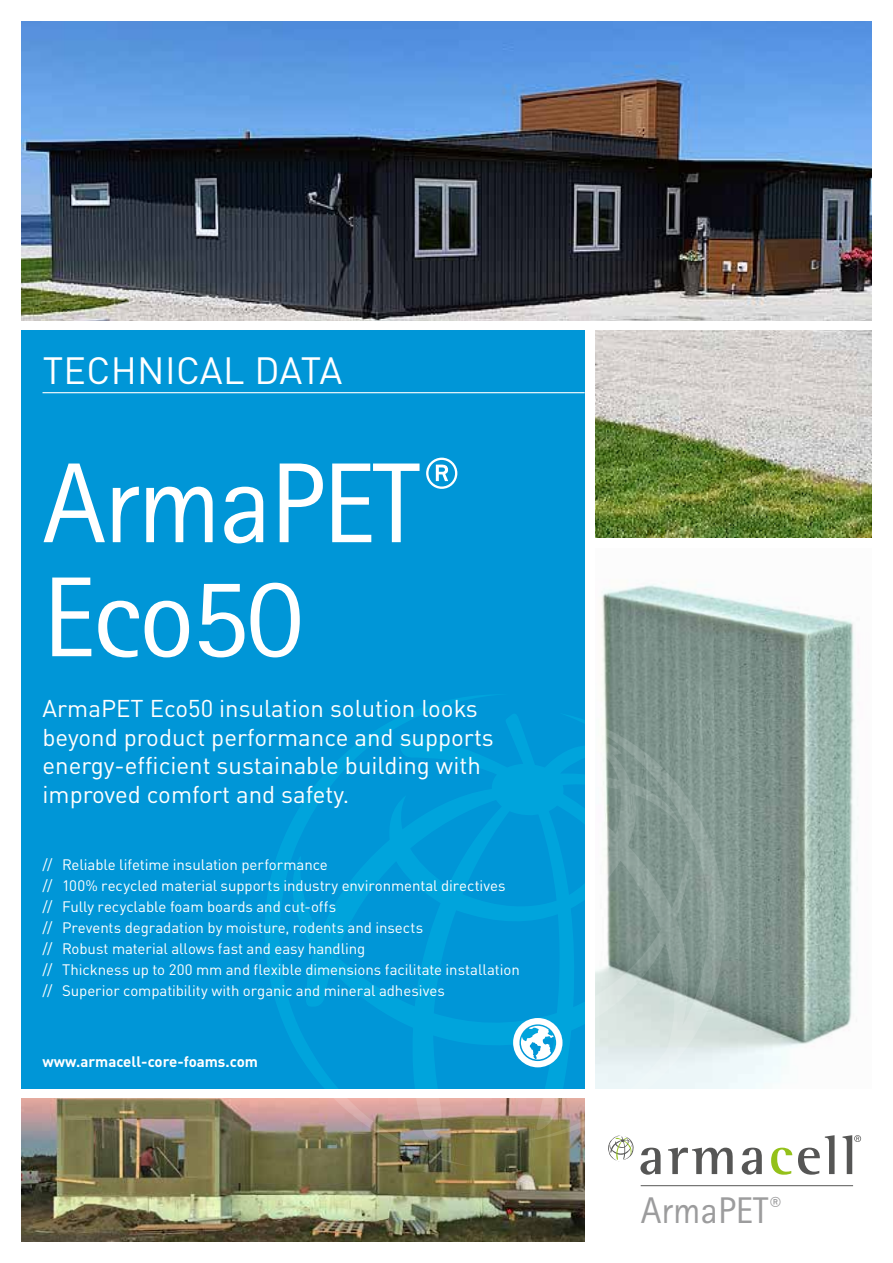
<style>
.page{position:relative;width:893px;height:1263px;background:#fff}
.page>*{position:absolute;margin:0;border:0;box-sizing:border-box;transform-origin:0 0}
.t1{font:114px/114px "Rotis Sans Serif Std";letter-spacing:-.02em;color:#fff}
.t2{font:37.5px "DIN Pro";letter-spacing:.01em;color:#fff}
.t3{font:37.2px "Rotis Sans Serif Std";color:#9c9c9d}
.t4{font:24px/28.5px "DIN Pro";color:#fff}
.t5{font:15px/21px "DIN Pro";letter-spacing:-.005em;color:#fff}
.t6{font:700 15px "DIN Pro";color:#fff}
</style>
<div class="page">
<div style="left:21px;top:331px;width:564px;height:758px;background:#0096d7"></div>
<img style="left:21px;top:21px;width:851px;height:299px">
<img style="left:21px;top:1098px;width:564px;height:144px">
<img style="left:595px;top:331px;width:277px;height:207px">
<img style="left:601px;top:584px;width:258px;height:505px">
<svg style="left:640px;top:1148px;width:21px;height:27px"></svg>
<svg style="left:668px;top:1148px;width:65px;height:26px"></svg>
<svg style="left:742px;top:1148px;width:20px;height:27px"></svg>
<svg style="left:771px;top:1148px;width:21px;height:27px"></svg>
<svg style="left:798px;top:1135px;width:37px;height:40px"></svg>
<svg style="left:842px;top:1135px;width:19px;height:39px"></svg>
<svg style="left:608px;top:1140px;width:26px;height:21px"></svg>
<hr style="left:641px;top:1185px;width:212px;height:1px;background:#565655">
<svg style="left:263px;top:695px;width:247px;height:471px"></svg>
<svg style="left:282px;top:711px;width:444px;height:429px"></svg>
<hr style="left:43px;top:392px;width:542px;height:1px;background:#fff">
<h2 class="t2" style="left:43px;top:341px;width:301px">TECHNICAL DATA</h2>
<h1 class="t1" style="left:43px;top:446px;width:417px">ArmaPET<sup>®<br></sup>Eco50</h1>
<h3 class="t4" style="left:43px;top:692px;width:453px">ArmaPET Eco50 insulation solution looks beyond product performance and supports energy-efficient sustainable building with improved comfort and safety.</h3>
<p class="t5" style="left:43px;top:853px;width:479px">// Reliable lifetime insulation performance<br>// 100% recycled material supports industry environmental directives<br>// Fully recyclable foam boards and cut-offs<br>// Prevents degradation by moisture, rodents and insects<br>// Robust material allows fast and easy handling<br>// Thickness up to 200 mm and flexible dimensions facilitate installation // Superior compatibility with organic and mineral adhesives</p>
<p class="t6" style="left:43px;top:1049px;width:217px">www.armacell-core-foams.com</p>
<h3 class="t3" style="left:641px;top:1188px;width:141px">ArmaPET<sup>®</sup></h3>
</div>
